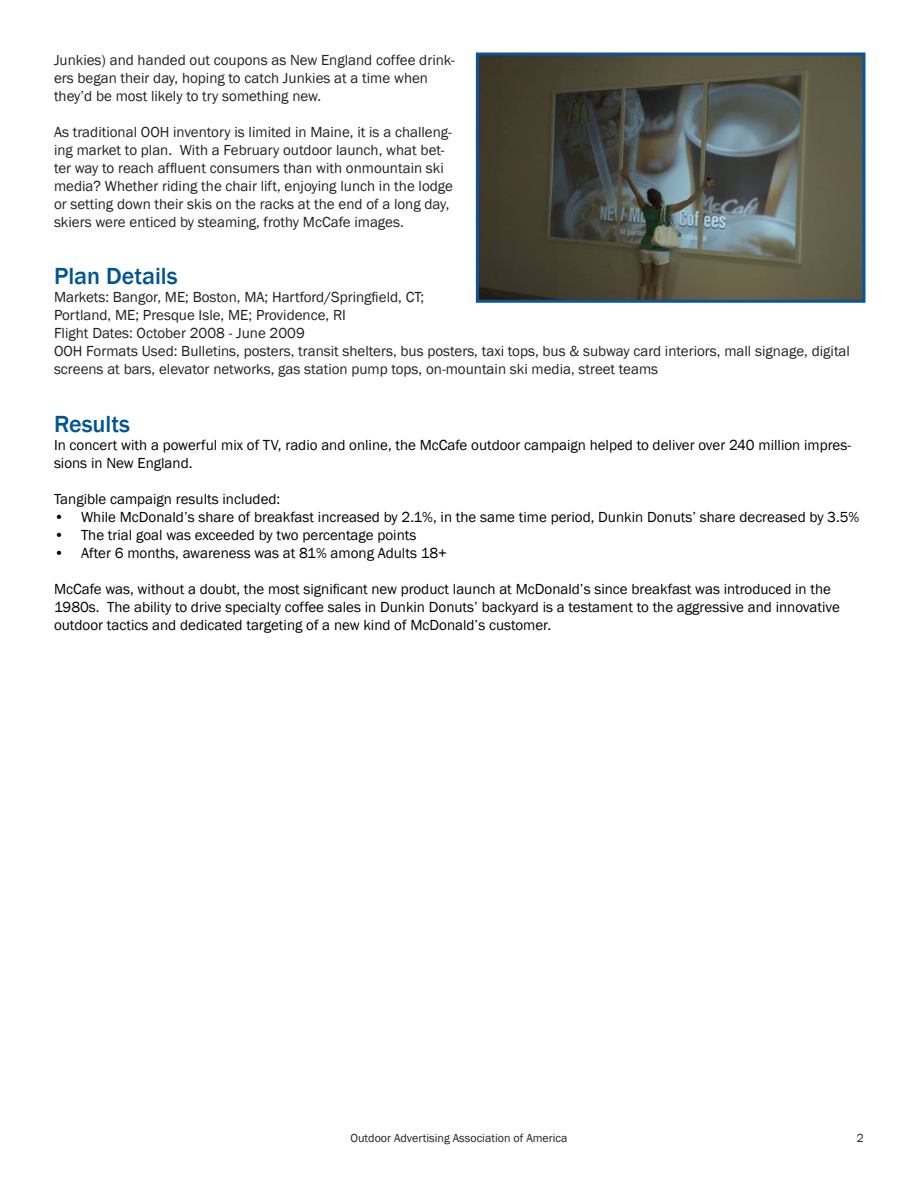
<style>
.page{position:relative;width:918px;height:1188px;background:#fff}
.page>*{position:absolute;margin:0;border:0;box-sizing:border-box;transform-origin:0 0}
.t1{font:500 24px "Franklin Gothic";color:#005594}
.t2{font:15px/18px "Franklin Gothic";color:#231f20}
.t3{font:15px/18px "Franklin Gothic";color:#000}
.t4{font:12px "Franklin Gothic";color:#231f20}
</style>
<div class="page">
<img style="left:480px;top:56px;width:382px;height:243px">
<div style="left:476px;top:52px;width:390px;height:251px;border:3px solid #0b5595"></div>
<p class="t2" style="left:54px;top:51px;width:402px">Junkies) and handed out coupons as New England coffee drink&shy;ers began their day, hoping to catch Junkies at a time when they’d be most likely to try something new.</p>
<p class="t2" style="left:54px;top:123px;width:401px">As traditional OOH inventory is limited in Maine, it is a challeng&shy;ing market to plan. With a February outdoor launch, what bet&shy;ter way to reach affluent consumers than with onmountain ski media? Whether riding the chair lift, enjoying lunch in the lodge or setting down their skis on the racks at the end of a long day, skiers were enticed by steaming, frothy McCafe images.</p>
<p class="t1" style="left:54px;top:261px;width:125px">Plan Details</p>
<p class="t2" style="left:54px;top:288px;width:372px">Markets: Bangor, ME; Boston, MA; Hartford/Springfield, CT;<br>Portland, ME; Presque Isle, ME; Providence, RI</p>
<p class="t2" style="left:54px;top:324px;width:252px">Flight Dates: October 2008 - June 2009</p>
<p class="t2" style="left:54px;top:342px;width:798px">OOH Formats Used: Bulletins, posters, transit shelters, bus posters, taxi tops, bus &amp; subway card interiors, mall signage, digital screens at bars, elevator networks, gas station pump tops, on-mountain ski media, street teams</p>
<p class="t1" style="left:54px;top:409px;width:78px">Results</p>
<p class="t3" style="left:54px;top:436px;width:799px">In concert with a powerful mix of TV, radio and online, the McCafe outdoor campaign helped to deliver over 240 million impres&shy;sions in New England.</p>
<p class="t3" style="left:54px;top:490px;width:228px">Tangible campaign results included:</p>
<p class="t3" style="left:54px;top:508px;width:807px">• While McDonald’s share of breakfast increased by 2.1%, in the same time period, Dunkin Donuts’ share decreased by 3.5%</p>
<p class="t3" style="left:54px;top:526px;width:364px">• The trial goal was exceeded by two percentage points</p>
<p class="t3" style="left:54px;top:544px;width:394px">• After 6 months, awareness was at 81% among Adults 18+</p>
<p class="t3" style="left:54px;top:580px;width:787px">McCafe was, without a doubt, the most significant new product launch at McDonald’s since breakfast was introduced in the<br>1980s. The ability to drive specialty coffee sales in Dunkin Donuts’ backyard is a testament to the aggressive and innovative outdoor tactics and dedicated targeting of a new kind of McDonald’s customer.</p>
<p class="t4" style="left:351px;top:1131px;width:219px">Outdoor Advertising Association of America</p>
<p class="t4" style="left:857px;top:1131px;width:9px">2</p>
</div>
